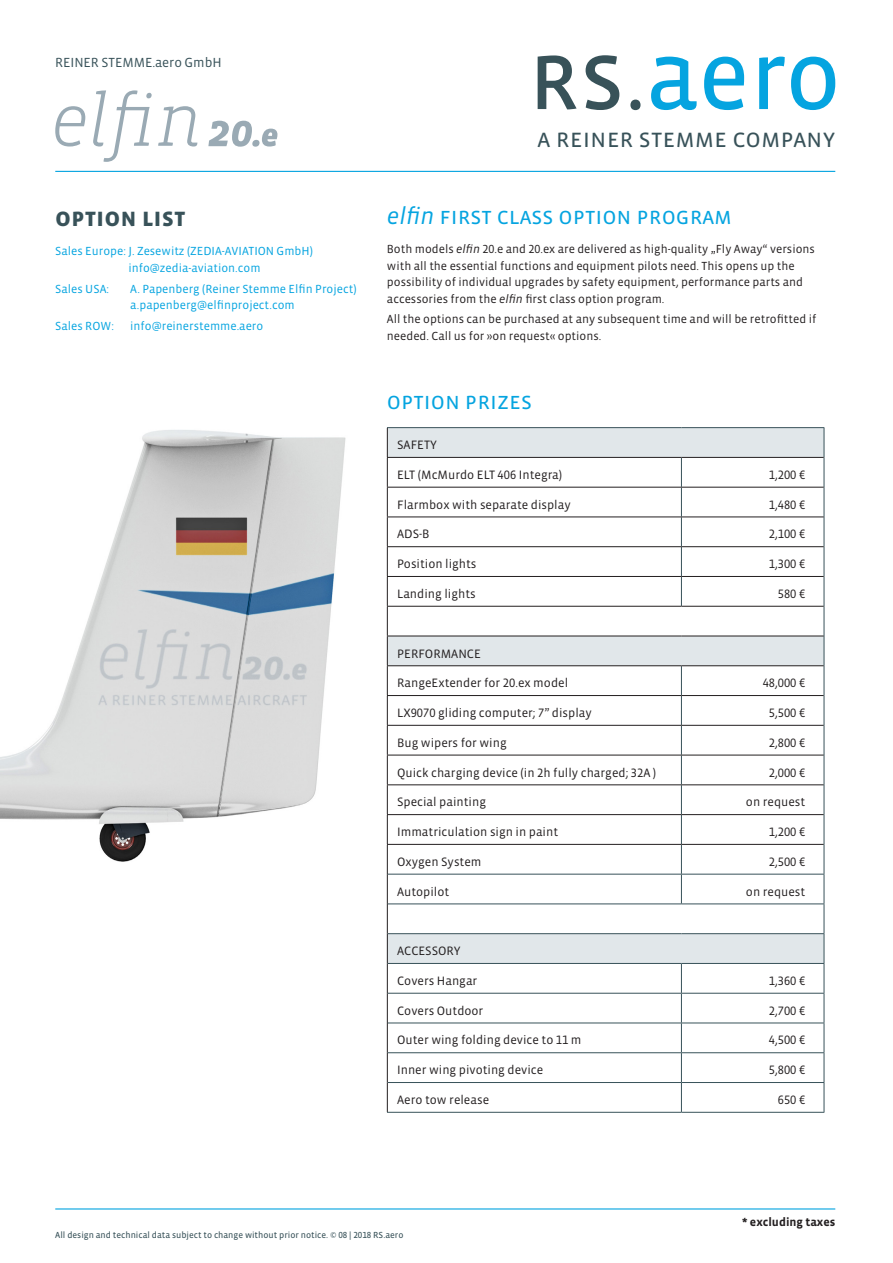
<style>
.page{position:relative;width:893px;height:1263px;background:#fff}
.page>*{position:absolute;margin:0;border:0;box-sizing:border-box;transform-origin:0 0}
.Kopfzeile{font:26.25px "Vista Sans OT";color:#385259}
.Kopfzeile-2{font:700 26.25px "Vista Sans OT";color:#385259}
.Head_2{font:24px "Vista Sans OT";color:#05a4e0}
.Aufzählung_grau{font:13.5px "Vista Sans OT";letter-spacing:-.005em;color:#385259}
.text{font:12.45px "Vista Sans OT";color:#231f20}
.text-2{font:12px/16.5px "Vista Sans OT";color:#231f20}
.text-3{font:12px/16.5px "Vista Sans OT";color:#05a4e0}
.text-4{font:700 12px "Vista Sans OT";color:#231f20}
.t1{font:9px "Vista Sans OT";color:#385259}
.s1{font-style:italic}
</style>
<div class="page">
<svg style="left:651px;top:57px;width:184px;height:53px"></svg>
<svg style="left:538px;top:55px;width:102px;height:55px"></svg>
<hr style="left:55px;top:171px;width:780px;height:1px;background:#05a4e0">
<hr style="left:55px;top:1208px;width:780px;height:1px;background:#05a4e0">
<svg style="left:388px;top:428px;width:436px;height:29px;background:#dfe5e8"></svg>
<svg style="left:388px;top:458px;width:436px;height:654px"></svg>
<div style="left:387px;top:934px;width:437px;height:29px;background:#e1e7ea"></div>
<hr style="left:387px;top:427px;width:294px;height:1px;background:#385259">
<hr style="left:681px;top:427px;width:143px;height:1px;background:#385259">
<svg style="left:824px;top:428px;width:1px;height:29px"></svg>
<hr style="left:824px;top:457px;width:1px;height:30px;background:#385259">
<hr style="left:824px;top:487px;width:1px;height:30px;background:#385259">
<hr style="left:824px;top:517px;width:1px;height:30px;background:#385259">
<svg style="left:824px;top:547px;width:1px;height:29px"></svg>
<hr style="left:824px;top:576px;width:1px;height:30px;background:#385259">
<hr style="left:824px;top:606px;width:1px;height:30px;background:#385259">
<hr style="left:824px;top:636px;width:1px;height:30px;background:#385259">
<svg style="left:824px;top:666px;width:1px;height:29px"></svg>
<hr style="left:824px;top:695px;width:1px;height:30px;background:#385259">
<hr style="left:824px;top:725px;width:1px;height:30px;background:#385259">
<hr style="left:824px;top:755px;width:1px;height:30px;background:#385259">
<hr style="left:824px;top:785px;width:1px;height:30px;background:#385259">
<svg style="left:824px;top:815px;width:1px;height:29px"></svg>
<hr style="left:824px;top:844px;width:1px;height:30px;background:#385259">
<svg style="left:824px;top:874px;width:1px;height:238px"></svg>
<hr style="left:387px;top:1112px;width:294px;height:1px;background:#385259">
<hr style="left:681px;top:1112px;width:143px;height:1px;background:#385259">
<svg style="left:387px;top:428px;width:1px;height:446px"></svg>
<hr style="left:387px;top:874px;width:1px;height:30px;background:#231f20">
<hr style="left:387px;top:904px;width:1px;height:30px;background:#231f20">
<svg style="left:387px;top:934px;width:1px;height:29px"></svg>
<hr style="left:387px;top:963px;width:1px;height:30px;background:#231f20">
<hr style="left:387px;top:993px;width:1px;height:30px;background:#231f20">
<hr style="left:387px;top:1023px;width:1px;height:30px;background:#231f20">
<svg style="left:387px;top:1053px;width:1px;height:29px"></svg>
<hr style="left:387px;top:1082px;width:1px;height:30px;background:#231f20">
<svg style="left:681px;top:458px;width:1px;height:148px"></svg>
<svg style="left:681px;top:666px;width:1px;height:237px"></svg>
<svg style="left:681px;top:964px;width:1px;height:148px"></svg>
<hr style="left:387px;top:457px;width:294px;height:1px;background:#231f20">
<hr style="left:681px;top:457px;width:143px;height:1px;background:#231f20">
<hr style="left:387px;top:487px;width:294px;height:1px;background:#231f20">
<hr style="left:681px;top:487px;width:143px;height:1px;background:#231f20">
<hr style="left:387px;top:516px;width:294px;height:1px;background:#231f20">
<hr style="left:681px;top:516px;width:143px;height:1px;background:#231f20">
<hr style="left:387px;top:546px;width:294px;height:1px;background:#231f20">
<hr style="left:681px;top:546px;width:143px;height:1px;background:#231f20">
<hr style="left:387px;top:576px;width:294px;height:1px;background:#231f20">
<hr style="left:681px;top:576px;width:143px;height:1px;background:#231f20">
<hr style="left:387px;top:606px;width:294px;height:1px;background:#231f20">
<hr style="left:681px;top:606px;width:143px;height:1px;background:#231f20">
<hr style="left:387px;top:636px;width:294px;height:1px;background:#231f20">
<hr style="left:681px;top:636px;width:143px;height:1px;background:#231f20">
<hr style="left:387px;top:665px;width:294px;height:1px;background:#231f20">
<hr style="left:681px;top:665px;width:143px;height:1px;background:#231f20">
<hr style="left:387px;top:695px;width:294px;height:1px;background:#231f20">
<hr style="left:681px;top:695px;width:143px;height:1px;background:#231f20">
<hr style="left:387px;top:725px;width:294px;height:1px;background:#231f20">
<hr style="left:681px;top:725px;width:143px;height:1px;background:#231f20">
<hr style="left:387px;top:755px;width:294px;height:1px;background:#231f20">
<hr style="left:681px;top:755px;width:143px;height:1px;background:#231f20">
<hr style="left:387px;top:784px;width:294px;height:1px;background:#231f20">
<hr style="left:681px;top:784px;width:143px;height:1px;background:#231f20">
<hr style="left:387px;top:814px;width:294px;height:1px;background:#231f20">
<hr style="left:681px;top:814px;width:143px;height:1px;background:#231f20">
<hr style="left:387px;top:844px;width:294px;height:1px;background:#231f20">
<hr style="left:681px;top:844px;width:143px;height:1px;background:#231f20">
<hr style="left:388px;top:874px;width:293px;height:1px;background:#385259">
<hr style="left:681px;top:874px;width:143px;height:1px;background:#385259">
<hr style="left:388px;top:903px;width:293px;height:1px;background:#385259">
<hr style="left:681px;top:903px;width:143px;height:1px;background:#385259">
<hr style="left:388px;top:933px;width:293px;height:1px;background:#385259">
<hr style="left:681px;top:933px;width:143px;height:1px;background:#385259">
<hr style="left:388px;top:963px;width:293px;height:1px;background:#385259">
<hr style="left:681px;top:963px;width:143px;height:1px;background:#385259">
<hr style="left:388px;top:993px;width:293px;height:1px;background:#385259">
<hr style="left:681px;top:993px;width:143px;height:1px;background:#385259">
<hr style="left:388px;top:1022px;width:293px;height:1px;background:#385259">
<hr style="left:681px;top:1022px;width:143px;height:1px;background:#385259">
<hr style="left:388px;top:1052px;width:293px;height:1px;background:#385259">
<hr style="left:681px;top:1052px;width:143px;height:1px;background:#385259">
<hr style="left:388px;top:1082px;width:293px;height:1px;background:#385259">
<hr style="left:681px;top:1082px;width:143px;height:1px;background:#385259">
<svg style="left:55px;top:90px;width:142px;height:72px"></svg>
<svg style="left:208px;top:121px;width:69px;height:26px"></svg>
<img style="left:0;top:430px;width:346px;height:432px">
<p class="Aufzählung_grau" style="left:55px;top:55px;width:168px">REINER STEMME.aero GmbH</p>
<p class="Kopfzeile-2" style="left:55px;top:203px;width:132px">option list</p>
<p class="text-3" style="left:128px;top:243px;width:186px;text-indent:-73px">Sales Europe: J. Zesewitz (ZEDIA-AVIATION GmbH) info@zedia-aviation.com</p>
<p class="text-3" style="left:55px;top:280px;width:55px">Sales USA:</p>
<p class="text-3" style="left:130px;top:280px;width:228px">A. Papenberg (Reiner Stemme Elfin Project) a.papenberg@elfinproject.com</p>
<p class="text-3" style="left:55px;top:318px;width:60px">Sales ROW:</p>
<p class="text-3" style="left:130px;top:318px;width:135px">info@reinerstemme.aero</p>
<p class="Kopfzeile" style="left:538px;top:125px;width:299px">a reiner stemme company</p>
<p class="Head_2" style="left:387px;top:203px;width:347px"><span class="s1">elfin</span> first class option program</p>
<p class="text-2" style="left:387px;top:241px;width:429px">Both models <span class="s1">elfin</span> 20.e and 20.ex are delivered as high-quality „Fly Away“ versions with all the essential functions and equipment pilots need. This opens up the possibility of individual upgrades by safety equipment, performance parts and accessories from the <span class="s1">elfin</span> first class option program.</p>
<p class="text-2" style="left:387px;top:311px;width:431px">All the options can be purchased at any subsequent time and will be retrofitted if needed. Call us for »on request« options.</p>
<p class="Head_2" style="left:387px;top:388px;width:147px">option prizes</p>
<p class="text" style="left:397px;top:439px;width:41px">SAFETY</p>
<p class="text" style="left:397px;top:468px;width:167px">ELT (McMurdo ELT 406 Integra)</p>
<p class="text" style="left:769px;top:468px;width:38px">1,200 €</p>
<p class="text" style="left:397px;top:498px;width:175px">Flarmbox with separate display</p>
<p class="text" style="left:769px;top:498px;width:38px">1,480 €</p>
<p class="text" style="left:397px;top:528px;width:34px">ADS-B</p>
<p class="text" style="left:769px;top:528px;width:38px">2,100 €</p>
<p class="text" style="left:397px;top:558px;width:81px">Position lights</p>
<p class="text" style="left:769px;top:558px;width:38px">1,300 €</p>
<p class="text" style="left:397px;top:587px;width:80px">Landing lights</p>
<p class="text" style="left:778px;top:587px;width:29px">580 €</p>
<p class="text" style="left:397px;top:647px;width:85px">PERFORMANCE</p>
<p class="text" style="left:397px;top:677px;width:172px">RangeExtender for 20.ex model</p>
<p class="text" style="left:763px;top:677px;width:44px">48,000 €</p>
<p class="text" style="left:397px;top:706px;width:196px">LX9070 gliding computer; 7” display</p>
<p class="text" style="left:769px;top:706px;width:38px">5,500 €</p>
<p class="text" style="left:397px;top:736px;width:111px">Bug wipers for wing</p>
<p class="text" style="left:769px;top:736px;width:38px">2,800 €</p>
<p class="text" style="left:397px;top:766px;width:261px">Quick charging device (in 2h fully charged; 32A )</p>
<p class="text" style="left:769px;top:766px;width:38px">2,000 €</p>
<p class="text" style="left:397px;top:796px;width:90px">Special painting</p>
<p class="text" style="left:746px;top:796px;width:61px">on request</p>
<p class="text" style="left:397px;top:825px;width:163px">Immatriculation sign in paint</p>
<p class="text" style="left:769px;top:825px;width:38px">1,200 €</p>
<p class="text" style="left:397px;top:855px;width:86px">Oxygen System</p>
<p class="text" style="left:769px;top:855px;width:38px">2,500 €</p>
<p class="text" style="left:397px;top:885px;width:54px">Autopilot</p>
<p class="text" style="left:746px;top:885px;width:61px">on request</p>
<p class="text" style="left:397px;top:944px;width:65px">ACCESSORY</p>
<p class="text" style="left:397px;top:974px;width:82px">Covers Hangar</p>
<p class="text" style="left:769px;top:974px;width:38px">1,360 €</p>
<p class="text" style="left:397px;top:1004px;width:88px">Covers Outdoor</p>
<p class="text" style="left:769px;top:1004px;width:38px">2,700 €</p>
<p class="text" style="left:397px;top:1034px;width:186px">Outer wing folding device to 11 m</p>
<p class="text" style="left:769px;top:1034px;width:38px">4,500 €</p>
<p class="text" style="left:397px;top:1064px;width:148px">Inner wing pivoting device</p>
<p class="text" style="left:769px;top:1064px;width:38px">5,800 €</p>
<p class="text" style="left:397px;top:1093px;width:94px">Aero tow release</p>
<p class="text" style="left:778px;top:1093px;width:29px">650 €</p>
<p class="text-4" style="left:742px;top:1216px;width:95px">* excluding taxes</p>
<p class="t1" style="left:55px;top:1231px;width:350px">All design and technical data subject to change without prior notice. © 08 | 2018 RS.aero</p>
</div>
